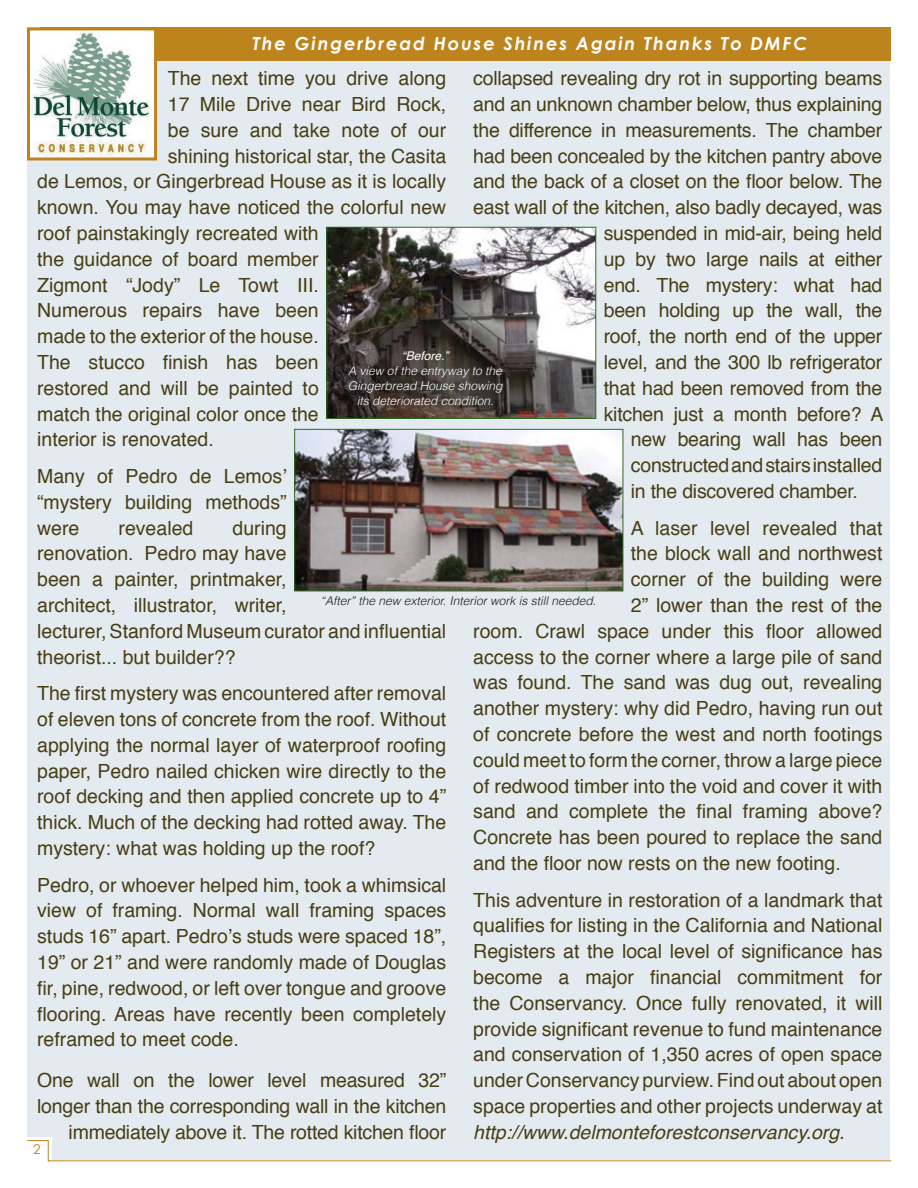
<style>
.page{position:relative;width:918px;height:1188px;background:#fff}
.page>*{position:absolute;margin:0;border:0;box-sizing:border-box;transform-origin:0 0}
.t1{font:19.5px/25.8px "Helvetica";color:#483e15;text-align:justify}
.Headings{font:italic 700 18px "Century Gothic";letter-spacing:.1em;color:#fff}
.t2{font:13.5px "Century Gothic";color:#bd841e}
.t3{font:italic 300 12px/15px "Helvetica";color:#fff;text-align:center}
.t4{font:italic 300 12px "Helvetica";color:#1a1818}
.t5{font:italic 12px "Helvetica";color:#fff}
.s1{font-style:italic}
</style>
<div class="page">
<div style="left:28px;top:28px;width:862px;height:1132px;background:#e4ebf0"></div>
<div style="left:27px;top:1137px;width:25px;height:24px;background:#fff"></div>
<div style="left:40px;top:27px;width:851px;height:34px;background:#bd841e"></div>
<img style="left:31px;top:31px;width:122px;height:125px">
<div style="left:27px;top:27px;width:130px;height:133px;border:3px solid #bd841e"></div>
<svg style="left:27px;top:1140px;width:865px;height:22px"></svg>
<img style="left:328px;top:229px;width:266px;height:188px">
<div style="left:326px;top:227px;width:270px;height:192px;border:1px solid #2d6b21"></div>
<img style="left:296px;top:431px;width:325px;height:158px">
<div style="left:294px;top:429px;width:329px;height:162px;border:1px solid #2d6b21"></div>
<p class="Headings" style="left:253px;top:32px;width:556px">The Gingerbread House Shines Again Thanks To DMFC</p>
<p class="t1" style="left:168px;top:66px;width:280px">The next time you drive along</p>
<p class="t1" style="left:168px;top:92px;width:280px">17 Mile Drive near Bird Rock,</p>
<p class="t1" style="left:168px;top:118px;width:280px">be sure and take note of our</p>
<p class="t1" style="left:168px;top:143px;width:280px">shining historical star, the Casita</p>
<p class="t1" style="left:37px;top:169px;width:411px">de Lemos, or Gingerbread House as it is locally</p>
<p class="t1" style="left:37px;top:195px;width:411px">known. You may have noticed the colorful new</p>
<p class="t1" style="left:37px;top:221px;width:283px">roof painstakingly recreated with</p>
<p class="t1" style="left:37px;top:247px;width:283px">the guidance of board member</p>
<p class="t1" style="left:37px;top:272px;width:283px">Zigmont “Jody” Le Towt III.</p>
<p class="t1" style="left:37px;top:298px;width:283px">Numerous repairs have been</p>
<p class="t1" style="left:37px;top:324px;width:283px">made to the exterior of the house.</p>
<p class="t1" style="left:37px;top:350px;width:283px">The stucco finish has been</p>
<p class="t1" style="left:37px;top:376px;width:283px">restored and will be painted to</p>
<p class="t1" style="left:37px;top:401px;width:283px">match the original color once the</p>
<p class="t1" style="left:37px;top:427px;width:178px">interior is renovated.</p>
<p class="t1" style="left:37px;top:464px;width:251px">Many of Pedro de Lemos’ “mystery building methods” were</p>
<p class="t1" style="left:473px;top:66px;width:411px">collapsed revealing dry rot in supporting beams</p>
<p class="t1" style="left:473px;top:92px;width:411px">and an unknown chamber below, thus explaining</p>
<p class="t1" style="left:473px;top:118px;width:411px">the difference in measurements. The chamber</p>
<p class="t1" style="left:473px;top:143px;width:411px">had been concealed by the kitchen pantry above</p>
<p class="t1" style="left:473px;top:169px;width:411px">and the back of a closet on the floor below. The</p>
<p class="t1" style="left:473px;top:195px;width:411px">east wall of the kitchen, also badly decayed, was</p>
<p class="t1" style="left:604px;top:221px;width:280px">suspended in mid-air, being held</p>
<p class="t1" style="left:604px;top:247px;width:280px">up by two large nails at either</p>
<p class="t1" style="left:604px;top:272px;width:280px">end. The mystery: what had</p>
<p class="t1" style="left:604px;top:298px;width:280px">been holding up the wall, the</p>
<p class="t1" style="left:604px;top:324px;width:280px">roof, the north end of the upper</p>
<p class="t1" style="left:604px;top:350px;width:280px">level, and the 300 lb refrigerator</p>
<p class="t1" style="left:604px;top:376px;width:280px">that had been removed from the</p>
<p class="t1" style="left:604px;top:401px;width:281px">kitchen just a month before? A</p>
<p class="t1" style="left:631px;top:427px;width:253px">new bearing wall has been</p>
<p class="t1" style="left:631px;top:453px;width:253px">constructed and stairs installed</p>
<p class="t1" style="left:631px;top:479px;width:229px">in the discovered chamber.</p>
<p class="t1" style="left:631px;top:515px;width:253px">A laser level revealed that</p>
<p class="t1" style="left:631px;top:541px;width:253px">the block wall and northwest</p>
<p class="t1" style="left:631px;top:567px;width:253px">corner of the building were</p>
<p class="t1" style="left:631px;top:593px;width:253px">2” lower than the rest of the</p>
<p class="t1" style="left:473px;top:619px;width:411px">room. Crawl space under this floor allowed</p>
<p class="t1" style="left:473px;top:644px;width:411px">access to the corner where a large pile of sand</p>
<p class="t1" style="left:473px;top:670px;width:411px">was found. The sand was dug out, revealing</p>
<p class="t1" style="left:473px;top:696px;width:411px">another mystery: why did Pedro, having run out</p>
<p class="t1" style="left:473px;top:722px;width:411px">of concrete before the west and north footings</p>
<p class="t1" style="left:473px;top:748px;width:411px">could meet to form the corner, throw a large piece</p>
<p class="t1" style="left:473px;top:773px;width:411px">of redwood timber into the void and cover it with</p>
<p class="t1" style="left:473px;top:799px;width:411px">sand and complete the final framing above?</p>
<p class="t1" style="left:473px;top:825px;width:411px">Concrete has been poured to replace the sand</p>
<p class="t1" style="left:473px;top:851px;width:369px">and the floor now rests on the new footing.</p>
<p class="t1" style="left:473px;top:887px;width:411px">This adventure in restoration of a landmark that qualifies for listing in the California and National Registers at the local level of significance has become a major financial commitment for the Conservancy. Once fully renovated, it will provide significant revenue to fund maintenance and conservation of 1,350 acres of open space under Conservancy purview. Find out about open space properties and other projects underway at <span class="s1">http://www.delmonteforestconservancy.org.</span></p>
<p class="t5" style="left:402px;top:346px;width:48px">“Before.”</p>
<p class="t3" style="left:348px;top:363px;width:156px">A view of the entryway to the<br>Gingerbread House showing its deteriorated condition.</p>
<p class="t1" style="left:37px;top:515px;width:411px;text-align:left;text-indent:195px">during<br>renovation. Pedro may have<br>been a painter, printmaker,<br>architect, illustrator, writer,<br>lecturer, Stanford Museum curator and influential theorist... but builder??</p>
<p class="t1" style="left:37px;top:681px;width:411px">The first mystery was encountered after removal of eleven tons of concrete from the roof. Without applying the normal layer of waterproof roofing paper, Pedro nailed chicken wire directly to the roof decking and then applied concrete up to 4” thick. Much of the decking had rotted away. The mystery: what was holding up the roof?</p>
<p class="t1" style="left:37px;top:872px;width:411px">Pedro, or whoever helped him, took a whimsical view of framing. Normal wall framing spaces studs 16” apart. Pedro’s studs were spaced 18”, 19” or 21” and were randomly made of Douglas fir, pine, redwood, or left over tongue and groove flooring. Areas have recently been completely reframed to meet code.</p>
<p class="t1" style="left:37px;top:1068px;width:411px;text-align:right">One wall on the lower level measured 32” longer than the corresponding wall in the kitchen immediately above it. The rotted kitchen floor</p>
<p class="t1" style="left:119px;top:515px;width:76px">revealed</p>
<p class="t4" style="left:321px;top:593px;width:277px">“After” the new exterior. Interior work is still needed.</p>
<p class="t2" style="left:33px;top:1141px;width:9px">2</p>
</div>
